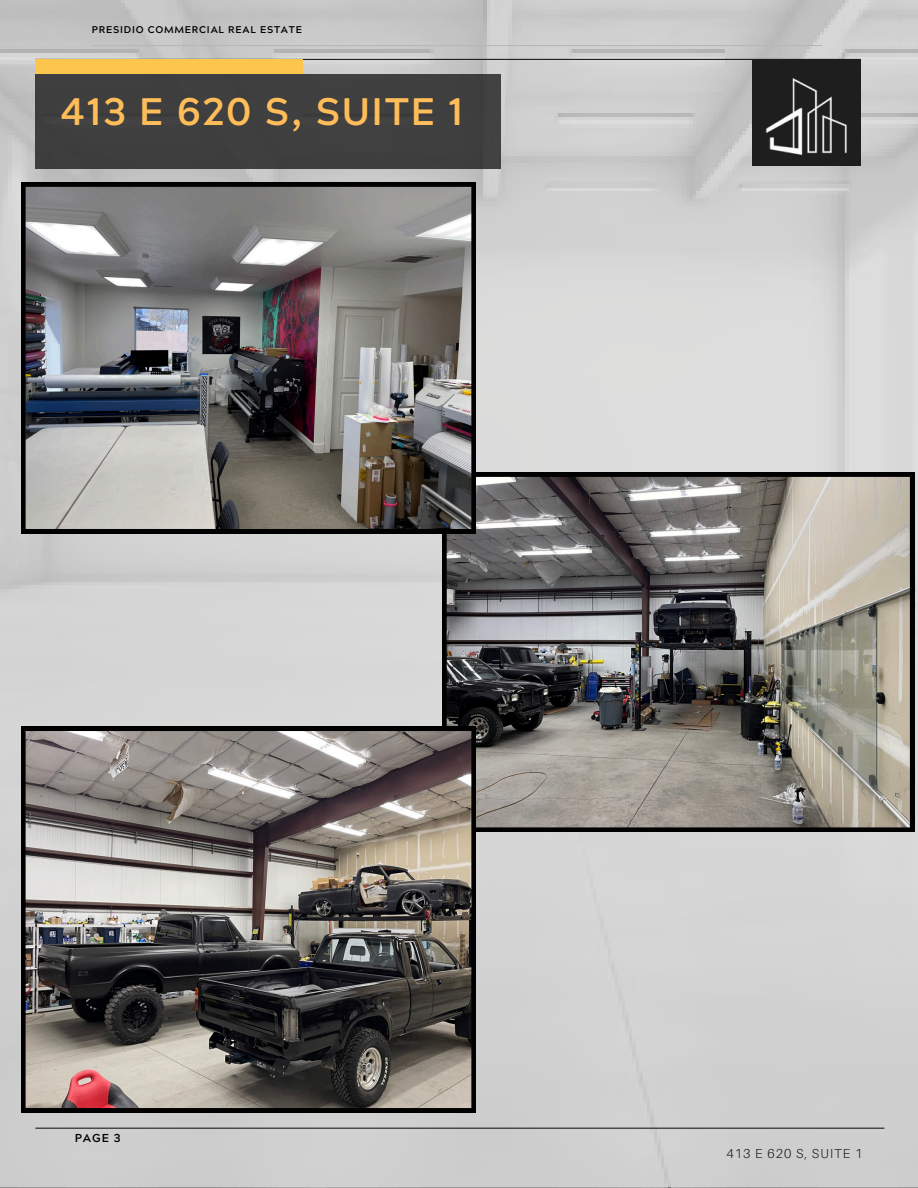
<style>
.page{position:relative;width:918px;height:1188px;background:#fff}
.page>*{position:absolute;margin:0;border:0;box-sizing:border-box;transform-origin:0 0}
.t1{font:700 38.25px "Acherus Grotesque";letter-spacing:.05em;color:#ffbd59}
.t2{font:300 13.05px "Aileron";letter-spacing:.08em;color:#1e1e1e}
.t3{font:700 11.55px "Acherus Grotesque";color:#000}
.t4{font:700 9.75px "Acherus Grotesque";letter-spacing:.08em;color:#000}
</style>
<div class="page">
<div style="left:0;top:0;width:918px;height:1187px;background:#d9d8d8"></div>
<div style="left:35px;top:74px;width:466px;height:95px;background:#3f3f3f"></div>
<div style="left:752px;top:59px;width:108px;height:107px;background:#1e1e1e"></div>
<img style="left:731px;top:58px;width:151px;height:99px">
<hr style="left:35px;top:59px;width:825px;height:1px;background:#1e1e1e">
<div style="left:35px;top:59px;width:268px;height:15px;background:#fcc64e"></div>
<svg style="left:442px;top:472px;width:472px;height:360px"></svg>
<img style="left:21px;top:182px;width:455px;height:351px">
<svg style="left:21px;top:727px;width:455px;height:385px"></svg>
<hr style="left:35px;top:1128px;width:849px;height:1px;background:#1e1e1e">
<p class="t4" style="left:92px;top:26px;width:211px">PRESIDIO COMMERCIAL REAL ESTATE</p>
<p class="t1" style="left:60px;top:97px;width:404px">413 E 620 S, SUITE 1</p>
<h1 class="t3" style="left:75px;top:1133px;width:47px">PAGE 3</h1>
<h2 class="t2" style="left:727px;top:1146px;width:137px">413 E 620 S, SUITE 1</h2>
</div>
